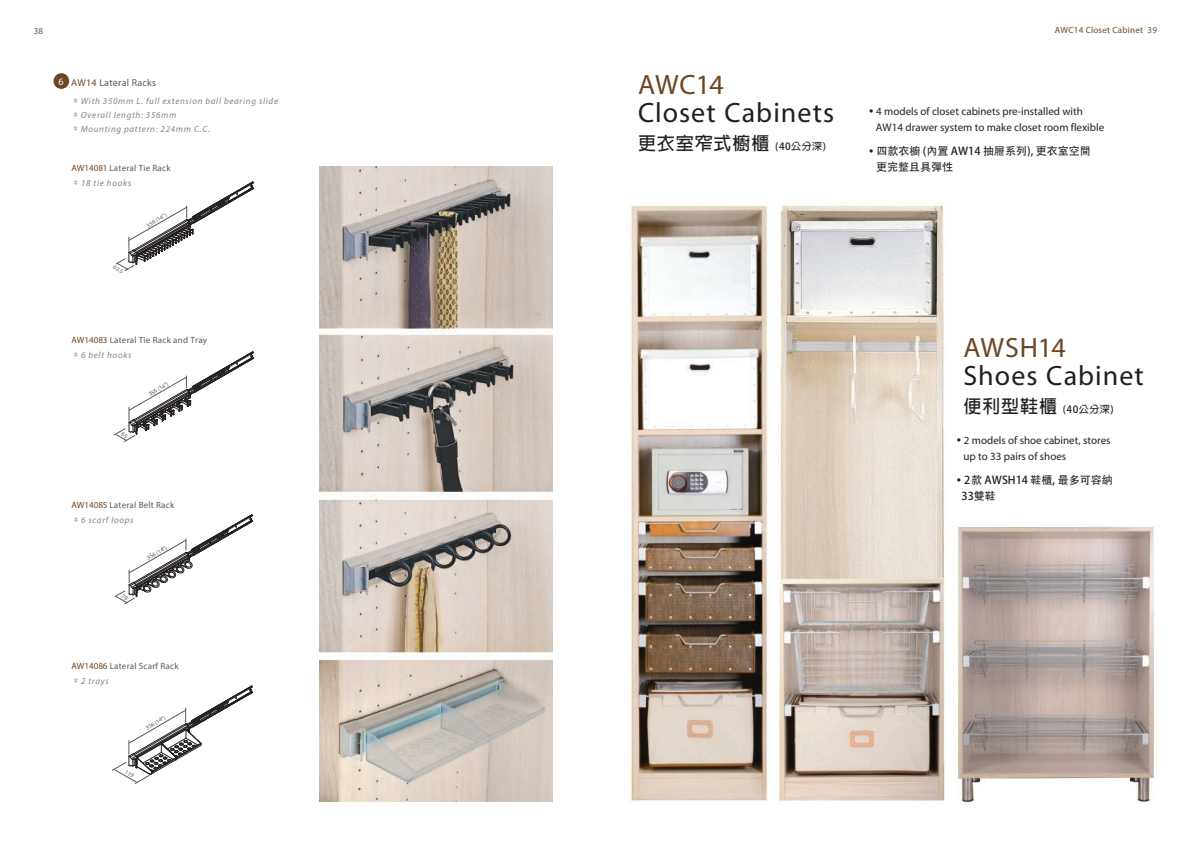
<style>
.page{position:relative;width:1191px;height:842px;background:#fff}
.page>*{position:absolute;margin:0;border:0;box-sizing:border-box;transform-origin:0 0}
.t1{font:28px/28px "Myriad";letter-spacing:.035em;color:#231f20}
.t2{font:700 18px "Adobe Fan Heiti Std";letter-spacing:.05em;color:#231f20}
.t3{font:11px/16px "Myriad";color:#231f20}
.t4{font:11px/16px "Adobe Heiti Std";color:#231f20}
.t5{font:10px "Myriad Pro";letter-spacing:.025em;color:#57585a}
.t6{font:700 10px "Adobe Fan Heiti Std";letter-spacing:.05em;color:#231f20}
.t7{font:10px "Myriad Pro";color:#fff}
.t8{font:9px/15px "Myriad Pro";letter-spacing:.025em;color:#57585a}
.t9{font:italic 9px/14px "Myriad Pro";letter-spacing:.075em;color:#808285}
.t10{font:9px "Myriad Pro";letter-spacing:.025em;color:#6d4723}
.t11{font:6px "Myriad Pro";color:#57585a}
.s1{color:#6d4723}
.s2{font-family:"Adobe Ming Std";font-weight:300;font-style:normal}
.s3{font-family:"Adobe Ming Std";font-weight:300;color:#808285}
.s4{font-style:italic;color:#808285}
.s5{font-size:10px}
.s6{color:#57585a}
.s7{font-size:18px}
</style>
<div class="page">
<img style="left:628px;top:205px;width:527px;height:598px">
<img style="left:320px;top:167px;width:233px;height:634px">
<svg style="left:116px;top:182px;width:138px;height:89px"></svg>
<div style="left:53px;top:73px;width:16px;height:16px;background:#6d4723;border-radius:50%"></div>
<svg style="left:114px;top:351px;width:140px;height:91px"></svg>
<svg style="left:115px;top:514px;width:138px;height:90px"></svg>
<svg style="left:112px;top:686px;width:141px;height:98px"></svg>
<p class="t8" style="left:34px;top:23px;width:11px">38</p>
<p class="t7" style="left:59px;top:75px;width:7px">6</p>
<p class="t5" style="left:71px;top:77px;width:86px"><span class="s1">AW14</span> Lateral Racks</p>
<p class="t9" style="left:71px;top:94px;width:208px"><span class="s2">﹡</span>With 350mm L. full extension ball bearing slide <span class="s2">﹡</span>Overall length: 356mm<br><span class="s2">﹡</span>Mounting pattern: 224mm C.C.</p>
<p class="t8" style="left:71px;top:160px;width:101px"><span class="s1">AW14081</span> Lateral Tie Rack <span class="s3">﹡</span><span class="s4">18 tie hooks</span></p>
<p class="t11" style="left:145px;top:223px;width:24px;rotate:-30deg">356 (14”)</p>
<p class="t11" style="left:116px;top:263px;width:12px;rotate:30deg">62.5</p>
<p class="t8" style="left:71px;top:333px;width:137px"><span class="s1">AW14083</span> Lateral Tie Rack and Tray <span class="s3">﹡</span><span class="s4">6 belt hooks</span></p>
<p class="t11" style="left:147px;top:391px;width:24px;rotate:-31deg">356 (14”)</p>
<p class="t8" style="left:71px;top:497px;width:104px"><span class="s1">AW14085</span> Lateral Belt Rack <span class="s3">﹡</span><span class="s4">6 scarf loops</span></p>
<p class="t11" style="left:146px;top:555px;width:24px;rotate:-31deg">356 (14”)</p>
<p class="t8" style="left:71px;top:659px;width:109px"><span class="s1">AW14086</span> Lateral Scarf Rack <span class="s3">﹡</span><span class="s4">2 trays</span></p>
<p class="t11" style="left:144px;top:725px;width:24px;rotate:-30deg">356 (14”)</p>
<p class="t1" style="left:638px;top:72px;width:198px"><span class="s1">AWC14<br></span>Closet Cabinets</p>
<p class="t2" style="left:638px;top:132px;width:189px">更衣室窄式櫥櫃 <span class="s5">(40公分深)</span></p>
<p class="t10" style="left:1054px;top:25px;width:104px">AWC14 Closet Cabinet <span class="s6">39</span></p>
<p class="t3" style="left:876px;top:104px;width:230px;text-indent:-7px">• 4 models of closet cabinets pre-installed with<br>AW14 drawer system to make closet room flexible</p>
<p class="t4" style="left:876px;top:143px;width:216px;text-indent:-7px">• 四款衣櫥 (內置 AW14 抽屜系列), 更衣室空間更完整且具彈性</p>
<p class="t1" style="left:963px;top:335px;width:182px"><span class="s1">AWSH14<br></span>Shoes Cabinet</p>
<p class="t6" style="left:963px;top:403px;width:152px"><span class="s7">便利型鞋櫃</span> (40公分深)</p>
<p class="t3" style="left:963px;top:433px;width:148px;text-indent:-7px">• 2 models of shoe cabinet, stores up to 33 pairs of shoes</p>
<p class="t4" style="left:961px;top:472px;width:153px;text-indent:-5px">• 2款 AWSH14 鞋櫃, 最多可容納<br>33雙鞋</p>
</div>
